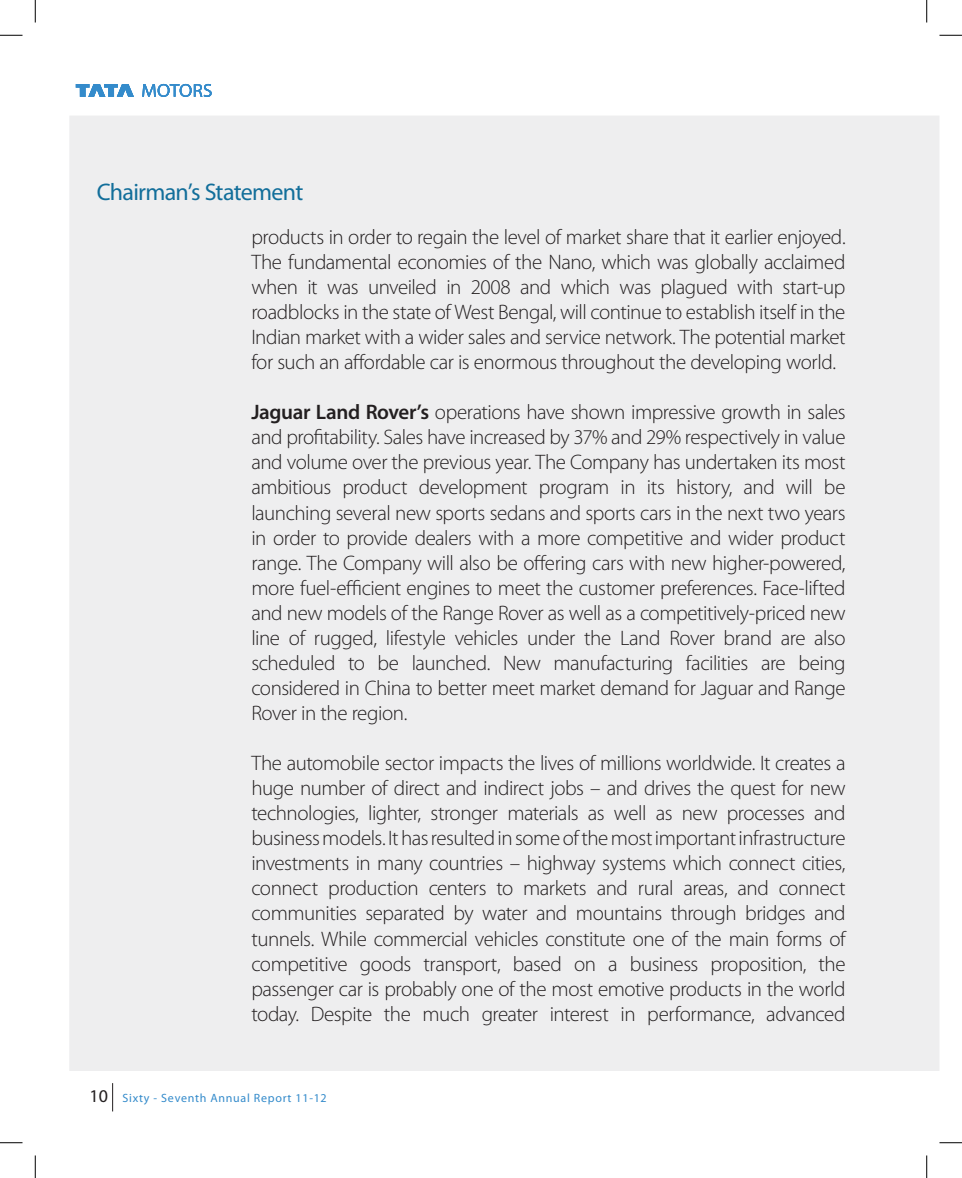
<style>
.page{position:relative;width:962px;height:1178px;background:#fff}
.page>*{position:absolute;margin:0;border:0;box-sizing:border-box;transform-origin:0 0}
.t1{font:24px "Myriad Pro";letter-spacing:-.03em;color:#126e9a}
.t2{font:300 21px/25px "Myriad Pro";letter-spacing:-.025em;color:#231f20;text-align:justify}
.t3{font:12px "Myriad Pro";letter-spacing:.06em;color:#348bcb}
.s1{font-weight:600}
.s2{font-size:18px;color:#231f20}
</style>
<div class="page">
<div style="left:69px;top:116px;width:870px;height:954px;background:#eeeeef"></div>
<svg style="left:76px;top:84px;width:58px;height:13px"></svg>
<svg style="left:142px;top:84px;width:70px;height:13px"></svg>
<svg style="left:112px;top:1083px;width:1px;height:28px"></svg>
<svg style="left:0;top:35px;width:22px;height:1px"></svg>
<svg style="left:939px;top:35px;width:23px;height:1px"></svg>
<svg style="left:0;top:1142px;width:22px;height:1px"></svg>
<svg style="left:939px;top:1142px;width:23px;height:1px"></svg>
<svg style="left:35px;top:0;width:1px;height:22px"></svg>
<svg style="left:35px;top:1155px;width:1px;height:23px"></svg>
<svg style="left:926px;top:0;width:1px;height:22px"></svg>
<svg style="left:926px;top:1155px;width:1px;height:23px"></svg>
<p class="t1" style="left:97px;top:177px;width:208px">Chairman’s Statement</p>
<p class="t2" style="left:251px;top:224px;width:596px">products in order to regain the level of market share that it earlier enjoyed.<br>The fundamental economies of the Nano, which was globally acclaimed when it was unveiled in 2008 and which was plagued with start-up roadblocks in the state of West Bengal, will continue to establish itself in the Indian market with a wider sales and service network. The potential market for such an affordable car is enormous throughout the developing world.</p>
<p class="t2" style="left:251px;top:399px;width:596px"><span class="s1">Jaguar Land Rover’s</span> operations have shown impressive growth in sales and profitability. Sales have increased by 37% and 29% respectively in value and volume over the previous year. The Company has undertaken its most</p>
<p class="t2" style="left:251px;top:475px;width:596px">ambitious product development program in its history, and will be launching several new sports sedans and sports cars in the next two years in order to provide dealers with a more competitive and wider product range. The Company will also be offering cars with new higher-powered, more fuel-efficient engines to meet the customer preferences. Face-lifted and new models of the Range Rover as well as a competitively-priced new line of rugged, lifestyle vehicles under the Land Rover brand are also scheduled to be launched. New manufacturing facilities are being considered in China to better meet market demand for Jaguar and Range Rover in the region.</p>
<p class="t2" style="left:251px;top:750px;width:596px">The automobile sector impacts the lives of millions worldwide. It creates a huge number of direct and indirect jobs – and drives the quest for new technologies, lighter, stronger materials as well as new processes and business models. It has resulted in some of the most important infrastructure investments in many countries – highway systems which connect cities, connect production centers to markets and rural areas, and connect communities separated by water and mountains through bridges and tunnels. While commercial vehicles constitute one of the main forms of competitive goods transport, based on a business proposition, the passenger car is probably one of the most emotive products in the world today. Despite the much greater interest in performance, advanced</p>
<p class="t3" style="left:90px;top:1090px;width:239px"><span class="s2">10</span> Sixty - Seventh Annual Report 11-12</p>
</div>
